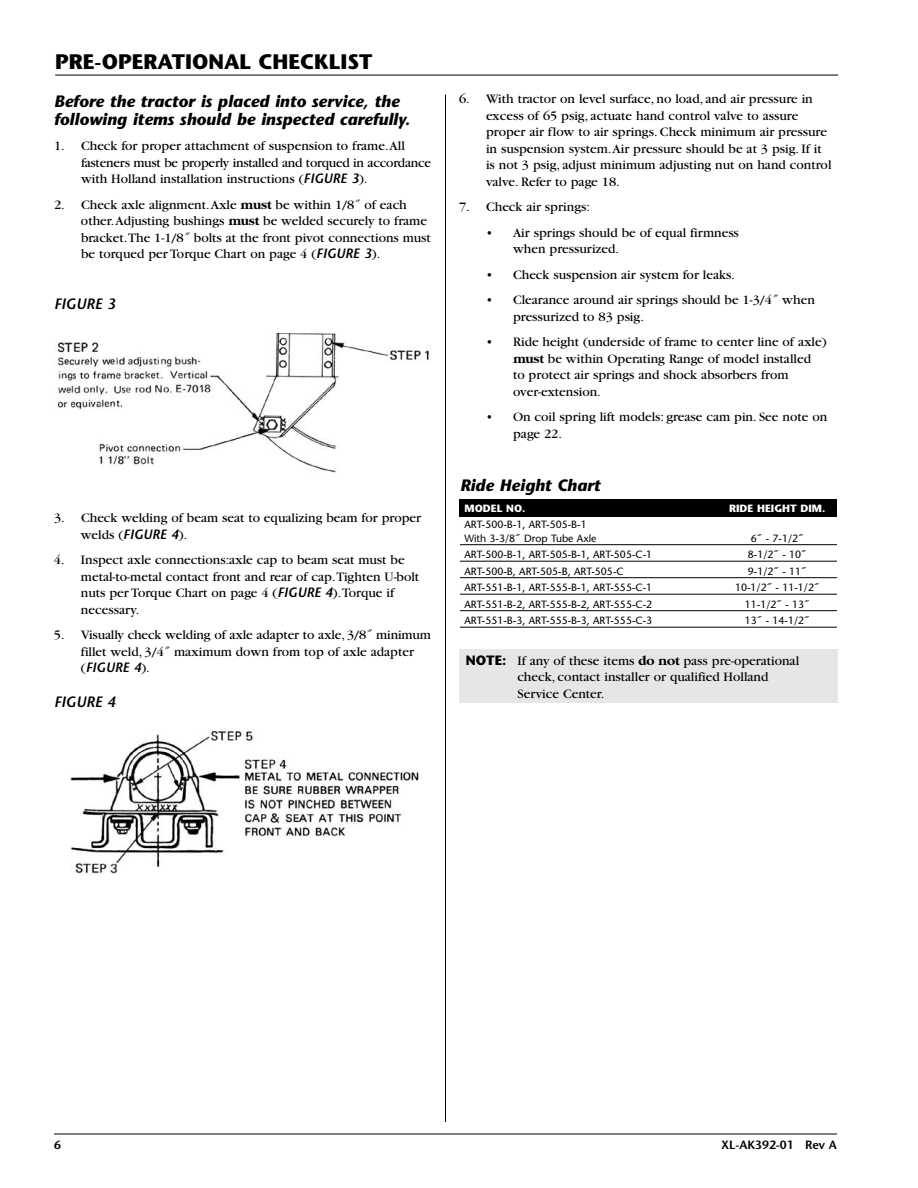
<style>
.page{position:relative;width:918px;height:1188px;background:#fff}
.page>*{position:absolute;margin:0;border:0;box-sizing:border-box;transform-origin:0 0}
.t1{font:700 21px "Stone Sans";color:#000}
.t2{font:italic 700 16.5px/18px "Stone Sans";color:#000}
.t3{font:italic 600 15px "Stone Sans";color:#000}
.t4{font:13.5px/16.5px "Garamond";color:#000}
.t5{font:italic 600 13.5px "Stone Sans";color:#000}
.t6{font:600 12px "Stone Sans";color:#000}
.t7{font:10.5px/13.5px "Stone Sans";color:#000}
.t8{font:700 10.5px "Stone Sans";color:#fff}
.s1{font-family:"Stone Sans";font-weight:600;font-style:italic}
.s2{font-weight:700}
.s3{font-family:"Garamond";font-weight:400;font-style:normal}
.s4{font-family:"Stone Sans";font-weight:700}
</style>
<div class="page">
<hr style="left:54px;top:1134px;width:783px;height:1px;background:#000">
<hr style="left:445px;top:94px;width:1px;height:1028px;background:#000">
<div style="left:459px;top:650px;width:379px;height:53px;background:#e6e6e6"></div>
<hr style="left:55px;top:75px;width:783px;height:1px;background:#000">
<img style="left:57px;top:332px;width:373px;height:141px">
<img style="left:70px;top:730px;width:349px;height:144px">
<div style="left:459px;top:500px;width:378px;height:17px;background:#000"></div>
<hr style="left:460px;top:544px;width:377px;height:1px;background:#000">
<hr style="left:460px;top:561px;width:377px;height:1px;background:#000">
<hr style="left:460px;top:577px;width:377px;height:1px;background:#000">
<hr style="left:460px;top:594px;width:377px;height:1px;background:#000">
<hr style="left:460px;top:610px;width:377px;height:1px;background:#000">
<hr style="left:460px;top:627px;width:377px;height:1px;background:#000">
<h1 class="t1" style="left:55px;top:54px;width:319px">PRE-OPERATIONAL CHECKLIST</h1>
<p class="t2" style="left:54px;top:94px;width:358px">Before the tractor is placed into service, the following items should be inspected carefully.</p>
<p class="t4" style="left:81px;top:139px;width:352px;text-indent:-27px">1. Check for proper attachment of suspension to frame.All fasteners must be properly installed and torqued in accordance with Holland installation instructions (<span class="s1">FIGURE 3</span>).</p>
<p class="t4" style="left:81px;top:197px;width:351px;text-indent:-27px">2. Check axle alignment.Axle <span class="s2">must</span> be within 1/8˝ of each other.Adjusting bushings <span class="s2">must</span> be welded securely to frame bracket.The 1-1/8˝ bolts at the front pivot connections must be torqued per Torque Chart on page 4 (<span class="s1">FIGURE 3</span>).</p>
<p class="t3" style="left:54px;top:298px;width:63px">FIGURE 3</p>
<p class="t4" style="left:81px;top:511px;width:342px;text-indent:-27px">3. Check welding of beam seat to equalizing beam for proper welds (<span class="s1">FIGURE 4</span>).</p>
<p class="t4" style="left:81px;top:553px;width:340px;text-indent:-27px">4. Inspect axle connections:axle cap to beam seat must be metal-to-metal contact front and rear of cap.Tighten U-bolt nuts per Torque Chart on page 4 (<span class="s1">FIGURE 4</span>).Torque if necessary.</p>
<p class="t4" style="left:81px;top:628px;width:351px;text-indent:-27px">5. Visually check welding of axle adapter to axle, 3/8˝ minimum fillet weld, 3/4˝ maximum down from top of axle adapter</p>
<p class="t5" style="left:81px;top:662px;width:70px"><span class="s3">(</span>FIGURE 4<span class="s3">).</span></p>
<p class="t3" style="left:54px;top:696px;width:63px">FIGURE 4</p>
<p class="t4" style="left:486px;top:92px;width:347px;text-indent:-27px">6. With tractor on level surface, no load, and air pressure in excess of 65 psig, actuate hand control valve to assure proper air flow to air springs. Check minimum air pressure in suspension system.Air pressure should be at 3 psig. If it is not 3 psig, adjust minimum adjusting nut on hand control valve. Refer to page 18.</p>
<p class="t4" style="left:459px;top:200px;width:133px">7. Check air springs:</p>
<p class="t4" style="left:513px;top:226px;width:227px;text-indent:-27px">• Air springs should be of equal firmness when pressurized.</p>
<p class="t4" style="left:486px;top:268px;width:250px">• Check suspension air system for leaks.</p>
<p class="t4" style="left:513px;top:293px;width:303px;text-indent:-27px">• Clearance around air springs should be 1-3/4˝ when pressurized to 83 psig.</p>
<p class="t4" style="left:513px;top:335px;width:315px;text-indent:-27px">• Ride height (underside of frame to center line of axle) <span class="s2">must</span> be within Operating Range of model installed<br>to protect air springs and shock absorbers from over-extension.</p>
<p class="t4" style="left:513px;top:410px;width:316px;text-indent:-27px">• On coil spring lift models: grease cam pin. See note on page 22.</p>
<p class="t2" style="left:460px;top:478px;width:142px">Ride Height Chart</p>
<p class="t8" style="left:465px;top:504px;width:62px">MODEL NO.</p>
<p class="t8" style="left:729px;top:504px;width:98px">RIDE HEIGHT DIM.</p>
<p class="t7" style="left:465px;top:519px;width:134px">ART-500-B-1, ART-505-B-1<br>With 3-3/8˝ Drop Tube Axle</p>
<p class="t7" style="left:751px;top:532px;width:54px">6˝ - 7-1/2˝</p>
<p class="t7" style="left:465px;top:549px;width:189px">ART-500-B-1, ART-505-B-1, ART-505-C-1</p>
<p class="t7" style="left:748px;top:549px;width:60px">8-1/2˝ - 10˝</p>
<p class="t7" style="left:465px;top:565px;width:161px">ART-500-B, ART-505-B, ART-505-C</p>
<p class="t7" style="left:748px;top:565px;width:60px">9-1/2˝ - 11˝</p>
<p class="t7" style="left:465px;top:582px;width:189px">ART-551-B-1, ART-555-B-1, ART-555-C-1</p>
<p class="t7" style="left:735px;top:582px;width:86px">10-1/2˝ - 11-1/2˝</p>
<p class="t7" style="left:465px;top:598px;width:189px">ART-551-B-2, ART-555-B-2, ART-555-C-2</p>
<p class="t7" style="left:745px;top:598px;width:66px">11-1/2˝ - 13˝</p>
<p class="t7" style="left:465px;top:615px;width:189px">ART-551-B-3, ART-555-B-3, ART-555-C-3</p>
<p class="t7" style="left:745px;top:615px;width:66px">13˝ - 14-1/2˝</p>
<p class="t4" style="left:517px;top:654px;width:283px;text-indent:-52px"><span class="s4">NOTE:</span> If any of these items <span class="s2">do not</span> pass pre-operational check, contact installer or qualified Holland<br>Service Center.</p>
<p class="t6" style="left:54px;top:1140px;width:8px">6</p>
<p class="t6" style="left:721px;top:1140px;width:117px">XL-AK392-01 Rev A</p>
</div>
